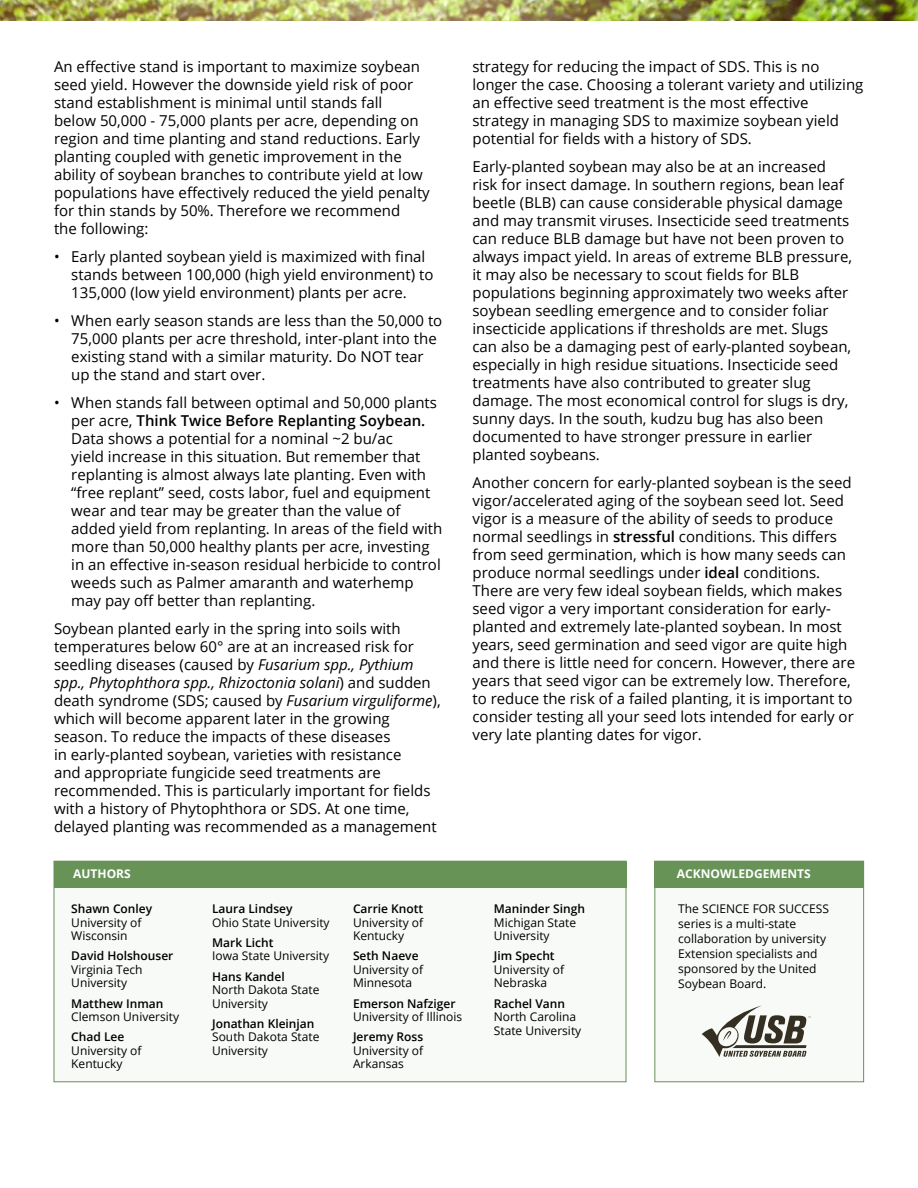
<style>
.page{position:relative;width:918px;height:1188px;background:#fff}
.page>*{position:absolute;margin:0;border:0;box-sizing:border-box;transform-origin:0 0}
.t1{font:15px/18px "Open Sans";color:#000}
.t2{font:12px/13.5px "Open Sans";color:#000}
.t3{font:600 12px "Open Sans";color:#000}
.t4{font:700 12px "Open Sans";color:#fff}
.s1{font-weight:600}
.s2{font-style:italic}
</style>
<div class="page">
<div style="left:654px;top:861px;width:210px;height:221px;background:#f7faf7;border:1px solid #679357"></div>
<div style="left:54px;top:861px;width:572px;height:221px;background:#f7faf7;border:1px solid #679357"></div>
<div style="left:54px;top:861px;width:572px;height:27px;background:#679357"></div>
<div style="left:654px;top:861px;width:210px;height:27px;background:#679357"></div>
<svg style="left:702px;top:1005px;width:109px;height:52px"></svg>
<img style="left:0;top:0;width:918px;height:21px">
<p class="t1" style="left:54px;top:57px;width:377px">An effective stand is important to maximize soybean seed yield. However the downside yield risk of poor stand establishment is minimal until stands fall<br>below 50,000 - 75,000 plants per acre, depending on region and time planting and stand reductions. Early planting coupled with genetic improvement in the ability of soybean branches to contribute yield at low populations have effectively reduced the yield penalty for thin stands by 50%. Therefore we recommend<br>the following:</p>
<p class="t1" style="left:71px;top:247px;width:364px;text-indent:-17px">• Early planted soybean yield is maximized with final stands between 100,000 (high yield environment) to<br>135,000 (low yield environment) plants per acre.</p>
<p class="t1" style="left:71px;top:311px;width:373px;text-indent:-17px">• When early season stands are less than the 50,000 to 75,000 plants per acre threshold, inter-plant into the existing stand with a similar maturity. Do NOT tear up the stand and start over.</p>
<p class="t1" style="left:71px;top:393px;width:373px;text-indent:-17px">• When stands fall between optimal and 50,000 plants per acre, <span class="s1">Think Twice Before Replanting Soybean.<br></span>Data shows a potential for a nominal ~2 bu/ac<br>yield increase in this situation. But remember that replanting is almost always late planting. Even with “free replant” seed, costs labor, fuel and equipment wear and tear may be greater than the value of added yield from replanting. In areas of the field with more than 50,000 healthy plants per acre, investing in an effective in-season residual herbicide to control weeds such as Palmer amaranth and waterhemp may pay off better than replanting.</p>
<p class="t1" style="left:54px;top:619px;width:388px">Soybean planted early in the spring into soils with temperatures below 60° are at an increased risk for seedling diseases (caused by <span class="s2">Fusarium spp., Pythium spp., Phytophthora spp., Rhizoctonia solani</span>) and sudden death syndrome (SDS; caused by <span class="s2">Fusarium virguliforme</span>), which will become apparent later in the growing season. To reduce the impacts of these diseases<br>in early-planted soybean, varieties with resistance<br>and appropriate fungicide seed treatments are recommended. This is particularly important for fields with a history of Phytophthora or SDS. At one time, delayed planting was recommended as a management</p>
<p class="t1" style="left:472px;top:57px;width:392px">strategy for reducing the impact of SDS. This is no longer the case. Choosing a tolerant variety and utilizing an effective seed treatment is the most effective strategy in managing SDS to maximize soybean yield potential for fields with a history of SDS.</p>
<p class="t1" style="left:472px;top:157px;width:381px">Early-planted soybean may also be at an increased risk for insect damage. In southern regions, bean leaf beetle (BLB) can cause considerable physical damage and may transmit viruses. Insecticide seed treatments can reduce BLB damage but have not been proven to always impact yield. In areas of extreme BLB pressure, it may also be necessary to scout fields for BLB populations beginning approximately two weeks after soybean seedling emergence and to consider foliar insecticide applications if thresholds are met. Slugs can also be a damaging pest of early-planted soybean, especially in high residue situations. Insecticide seed treatments have also contributed to greater slug damage. The most economical control for slugs is dry, sunny days. In the south, kudzu bug has also been documented to have stronger pressure in earlier planted soybeans.</p>
<p class="t1" style="left:472px;top:473px;width:384px">Another concern for early-planted soybean is the seed vigor/accelerated aging of the soybean seed lot. Seed vigor is a measure of the ability of seeds to produce normal seedlings in <span class="s1">stressful</span> conditions. This differs from seed germination, which is how many seeds can produce normal seedlings under <span class="s1">ideal</span> conditions.<br>There are very few ideal soybean fields, which makes seed vigor a very important consideration for early&shy;planted and extremely late-planted soybean. In most years, seed germination and seed vigor are quite high and there is little need for concern. However, there are years that seed vigor can be extremely low. Therefore, to reduce the risk of a failed planting, it is important to consider testing all your seed lots intended for early or very late planting dates for vigor.</p>
<p class="t4" style="left:73px;top:866px;width:59px">AUTHORS</p>
<p class="t4" style="left:677px;top:866px;width:135px">ACKNOWLEDGEMENTS</p>
<p class="t2" style="left:678px;top:901px;width:152px;line-height:15px">The SCIENCE FOR SUCCESS series is a multi-state collaboration by university<br>Extension specialists and sponsored by the United<br>Soybean Board.</p>
<p class="t3" style="left:494px;top:900px;width:93px">Maninder Singh</p>
<p class="t2" style="left:494px;top:915px;width:84px">Michigan State<br>University</p>
<p class="t3" style="left:494px;top:948px;width:62px">Jim Specht</p>
<p class="t2" style="left:494px;top:962px;width:72px">University of<br>Nebraska</p>
<p class="t3" style="left:494px;top:995px;width:73px">Rachel Vann</p>
<p class="t2" style="left:494px;top:1010px;width:89px">North Carolina<br>State University</p>
<p class="t3" style="left:212px;top:901px;width:82px">Laura Lindsey</p>
<p class="t2" style="left:212px;top:915px;width:119px">Ohio State University</p>
<p class="t3" style="left:212px;top:934px;width:63px">Mark Licht</p>
<p class="t2" style="left:212px;top:949px;width:119px">Iowa State University</p>
<p class="t3" style="left:212px;top:968px;width:74px">Hans Kandel</p>
<p class="t2" style="left:212px;top:983px;width:109px">North Dakota State<br>University</p>
<p class="t3" style="left:212px;top:1015px;width:104px">Jonathan Kleinjan</p>
<p class="t2" style="left:212px;top:1030px;width:109px">South Dakota State<br>University</p>
<p class="t3" style="left:71px;top:901px;width:82px">Shawn Conley</p>
<p class="t2" style="left:71px;top:915px;width:72px">University of<br>Wisconsin</p>
<p class="t3" style="left:71px;top:948px;width:104px">David Holshouser</p>
<p class="t2" style="left:71px;top:962px;width:73px">Virginia Tech<br>University</p>
<p class="t3" style="left:71px;top:995px;width:94px">Matthew Inman</p>
<p class="t2" style="left:71px;top:1010px;width:109px">Clemson University</p>
<p class="t3" style="left:71px;top:1029px;width:55px">Chad Lee</p>
<p class="t2" style="left:71px;top:1043px;width:72px">University of<br>Kentucky</p>
<p class="t3" style="left:353px;top:901px;width:72px">Carrie Knott</p>
<p class="t2" style="left:353px;top:915px;width:72px">University of<br>Kentucky</p>
<p class="t3" style="left:353px;top:948px;width:67px">Seth Naeve</p>
<p class="t2" style="left:353px;top:962px;width:72px">University of<br>Minnesota</p>
<p class="t3" style="left:353px;top:995px;width:104px">Emerson Nafziger</p>
<p class="t2" style="left:353px;top:1010px;width:111px">University of Illinois</p>
<p class="t3" style="left:353px;top:1029px;width:72px">Jeremy Ross</p>
<p class="t2" style="left:353px;top:1043px;width:72px">University of<br>Arkansas</p>
</div>
